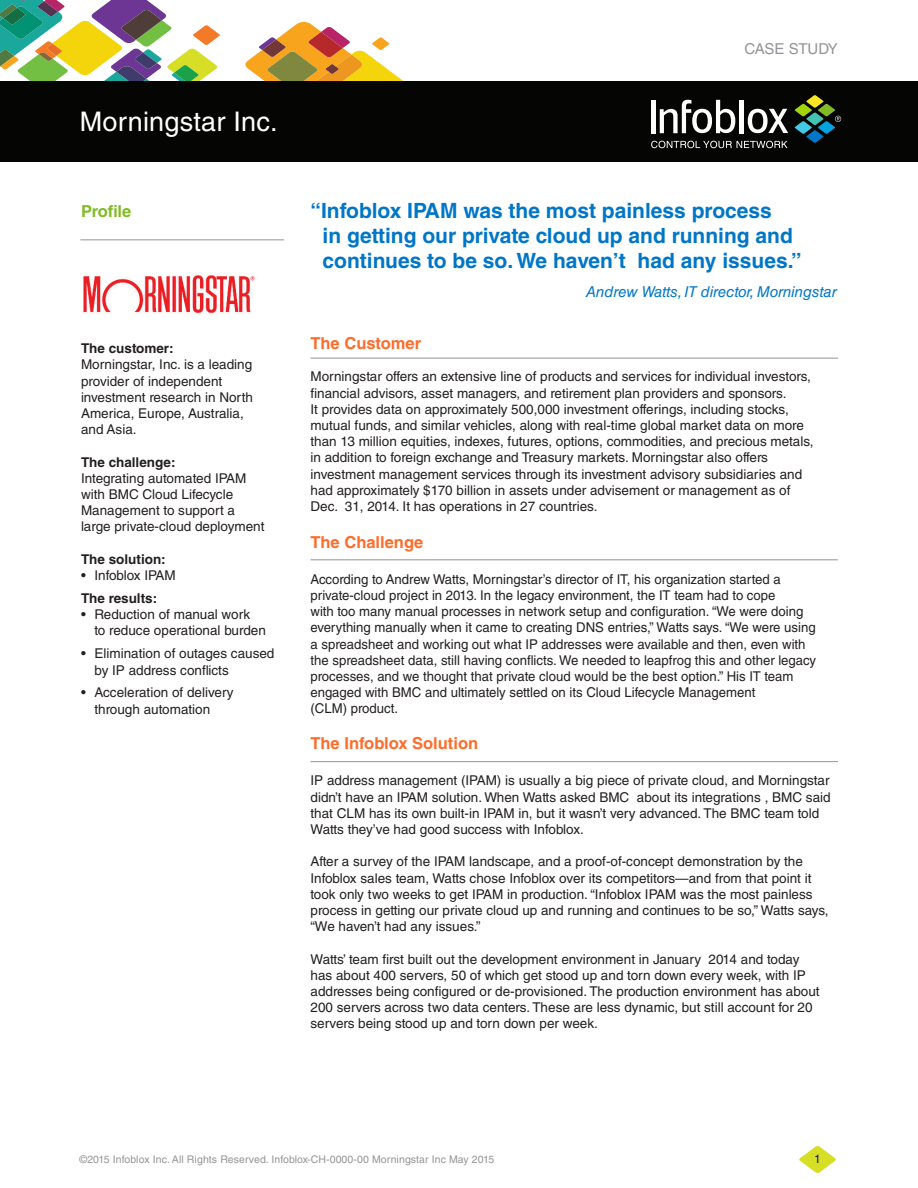
<style>
.page{position:relative;width:918px;height:1188px;background:#fff}
.page>*{position:absolute;margin:0;border:0;box-sizing:border-box;transform-origin:0 0}
.t1{font:27px "Helvetica LT Std";letter-spacing:.01em;color:#fff}
.Body_Text{font:700 21px/25.2px "Helvetica LT Std";color:#0076c8}
.Body_Text-2{font:700 16.5px "Helvetica LT Std";color:#ff6c2b}
.Body_Text-3{font:700 16.5px "Helvetica LT Std";letter-spacing:-.01em;color:#82bb27}
.Body_Text-4{font:italic 15px "Helvetica LT Std";color:#0076c8}
.t2{font:15px "Helvetica LT Std";letter-spacing:-.015em;color:#939598}
.Body_Text-5{font:13.5px/16.2px "Helvetica LT Std";color:#231f20}
.t3{font:700 13.5px "Helvetica LT Std";color:#231f20}
.t4{font:12px "Helvetica LT Std";color:#231f20}
.t5{font:10.5px "Helvetica LT Std";letter-spacing:.01em;color:#969697}
.s1{font-weight:700}
</style>
<div class="page">
<svg style="left:0;top:0;width:220px;height:81px"></svg>
<svg style="left:245px;top:22px;width:158px;height:59px"></svg>
<div style="left:0;top:81px;width:918px;height:81px;background:#050504"></div>
<svg style="left:799px;top:1146px;width:37px;height:27px"></svg>
<hr style="left:740px;top:100px;width:4px;height:33px;background:#fff">
<hr style="left:651px;top:100px;width:4px;height:33px;background:#fff">
<svg style="left:660px;top:100px;width:75px;height:33px"></svg>
<svg style="left:748px;top:109px;width:40px;height:24px"></svg>
<svg style="left:651px;top:141px;width:137px;height:7px"></svg>
<svg style="left:795px;top:95px;width:46px;height:48px"></svg>
<hr style="left:80px;top:239px;width:204px;height:1px;background:#929597">
<hr style="left:310px;top:358px;width:528px;height:1px;background:#929597">
<hr style="left:310px;top:761px;width:528px;height:1px;background:#929597">
<img style="left:83px;top:275px;width:172px;height:39px">
<hr style="left:310px;top:559px;width:528px;height:1px;background:#929597">
<h1 class="t1" style="left:80px;top:106px;width:200px">Morningstar Inc.</h1>
<p class="Body_Text-3" style="left:81px;top:201px;width:52px">Profile</p>
<p class="Body_Text-5" style="left:81px;top:340px;width:173px"><span class="s1">The customer:<br></span>Morningstar, Inc. is a leading provider of independent investment research in North<br>America, Europe, Australia, and Asia.</p>
<p class="Body_Text-5" style="left:81px;top:454px;width:185px"><span class="s1">The challenge:<br></span>Integrating automated IPAM with BMC Cloud Lifecycle<br>Management to support a large private-cloud deployment</p>
<p class="t3" style="left:81px;top:551px;width:86px">The solution:</p>
<p class="Body_Text-5" style="left:81px;top:567px;width:96px">• Infoblox IPAM</p>
<p class="t3" style="left:81px;top:590px;width:78px">The results:</p>
<p class="Body_Text-5" style="left:94px;top:606px;width:173px;text-indent:-14px">• Reduction of manual work<br>to reduce operational burden</p>
<p class="Body_Text-5" style="left:94px;top:645px;width:181px;text-indent:-14px">• Elimination of outages caused by IP address conflicts</p>
<p class="Body_Text-5" style="left:94px;top:685px;width:141px;text-indent:-14px">• Acceleration of delivery through automation</p>
<p class="t2" style="left:745px;top:41px;width:95px">CASE STUDY</p>
<p class="Body_Text" style="left:322px;top:197px;width:481px;text-indent:-12px">“Infoblox IPAM was the most painless process<br>in getting our private cloud up and running and continues to be so. We haven’t had any issues.”</p>
<p class="Body_Text-4" style="left:586px;top:283px;width:252px">Andrew Watts, IT director, Morningstar</p>
<p class="Body_Text-2" style="left:310px;top:333px;width:112px">The Customer</p>
<p class="Body_Text-5" style="left:310px;top:369px;width:505px">Morningstar offers an extensive line of products and services for individual investors, financial advisors, asset managers, and retirement plan providers and sponsors.<br>It provides data on approximately 500,000 investment offerings, including stocks, mutual funds, and similar vehicles, along with real-time global market data on more than 13 million equities, indexes, futures, options, commodities, and precious metals, in addition to foreign exchange and Treasury markets. Morningstar also offers investment management services through its investment advisory subsidiaries and had approximately $170 billion in assets under advisement or management as of Dec. 31, 2014. It has operations in 27 countries.</p>
<p class="Body_Text-2" style="left:310px;top:532px;width:114px">The Challenge</p>
<p class="Body_Text-5" style="left:310px;top:571px;width:507px">According to Andrew Watts, Morningstar’s director of IT, his organization started a private-cloud project in 2013. In the legacy environment, the IT team had to cope<br>with too many manual processes in network setup and configuration. “We were doing everything manually when it came to creating DNS entries,” Watts says. “We were using a spreadsheet and working out what IP addresses were available and then, even with the spreadsheet data, still having conflicts. We needed to leapfrog this and other legacy processes, and we thought that private cloud would be the best option.” His IT team engaged with BMC and ultimately settled on its Cloud Lifecycle Management<br>(CLM) product.</p>
<p class="Body_Text-2" style="left:310px;top:734px;width:169px">The Infoblox Solution</p>
<p class="Body_Text-5" style="left:310px;top:773px;width:522px">IP address management (IPAM) is usually a big piece of private cloud, and Morningstar didn’t have an IPAM solution. When Watts asked BMC about its integrations , BMC said that CLM has its own built-in IPAM in, but it wasn’t very advanced. The BMC team told Watts they’ve had good success with Infoblox.</p>
<p class="Body_Text-5" style="left:310px;top:854px;width:520px">After a survey of the IPAM landscape, and a proof-of-concept demonstration by the Infoblox sales team, Watts chose Infoblox over its competitors—and from that point it took only two weeks to get IPAM in production. “Infoblox IPAM was the most painless process in getting our private cloud up and running and continues to be so,” Watts says, “We haven’t had any issues.”</p>
<p class="Body_Text-5" style="left:310px;top:951px;width:511px">Watts’ team first built out the development environment in January 2014 and today has about 400 servers, 50 of which get stood up and torn down every week, with IP addresses being configured or de-provisioned. The production environment has about 200 servers across two data centers. These are less dynamic, but still account for 20 servers being stood up and torn down per week.</p>
<p class="t5" style="left:80px;top:1153px;width:416px">©2015 Infoblox Inc. All Rights Reserved. Infoblox-CH-0000-00 Morningstar Inc May 2015</p>
<p class="t4" style="left:814px;top:1152px;width:8px">1</p>
</div>
